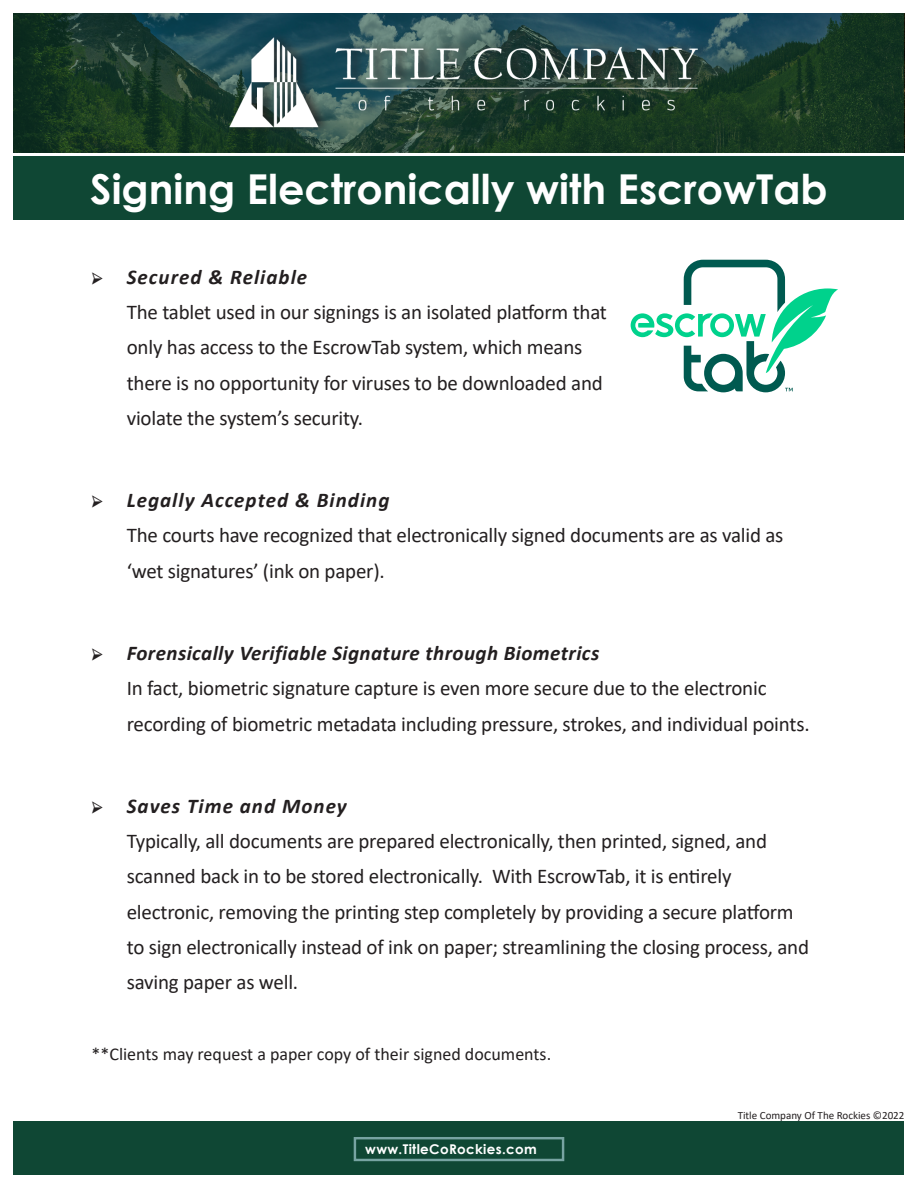
<style>
.page{position:relative;width:918px;height:1188px;background:#fff}
.page>*{position:absolute;margin:0;border:0;box-sizing:border-box;transform-origin:0 0}
.t1{font:700 41.25px "Century Gothic";color:#fff}
.t2{font:21px/35.2px "Calibri";letter-spacing:-.01em;color:#231f20}
.t3{font:italic 700 21px "Calibri";letter-spacing:.035em;color:#231f20}
.t4{font:18px "Calibri";color:#231f20}
.t5{font:700 13.5px "Century Gothic";letter-spacing:.025em;color:#fff}
.t6{font:11.1px "Calibri";color:#231f20}
.s1{font-family:"Minion Pro";font-weight:400;font-style:normal}
</style>
<div class="page">
<div style="left:14px;top:1121px;width:890px;height:53px;background:#0f4734"></div>
<div style="left:354px;top:1137px;width:210px;height:24px;border:2px solid #77a4a2"></div>
<div style="left:14px;top:156px;width:890px;height:64px;background:#0f4734"></div>
<svg style="left:14px;top:14px;width:890px;height:139px;background:#1b3d30"></svg>
<div style="left:228px;top:31px;width:483px;height:104px;background:#231f20;opacity:.75"></div>
<img style="left:229px;top:28px;width:468px;height:99px">
<svg style="left:631px;top:260px;width:207px;height:132px"></svg>
<p class="t1" style="left:90px;top:157px;width:739px">Signing Electronically with EscrowTab</p>
<p class="t3" style="left:92px;top:262px;width:217px"><span class="s1">➢</span> Secured &amp; Reliable</p>
<p class="t2" style="left:127px;top:294px;width:482px">The tablet used in our signings is an isolated platform that only has access to the EscrowTab system, which means there is no opportunity for viruses to be downloaded and violate the system’s security.</p>
<p class="t3" style="left:92px;top:485px;width:299px"><span class="s1">➢</span> Legally Accepted &amp; Binding</p>
<p class="t2" style="left:127px;top:517px;width:658px">The courts have recognized that electronically signed documents are as valid as ‘wet signatures’ (ink on paper).</p>
<p class="t3" style="left:92px;top:638px;width:509px"><span class="s1">➢</span> Forensically Verifiable Signature through Biometrics</p>
<p class="t2" style="left:127px;top:670px;width:684px">In fact, biometric signature capture is even more secure due to the electronic recording of biometric metadata including pressure, strokes, and individual points.</p>
<p class="t3" style="left:92px;top:791px;width:257px"><span class="s1">➢</span> Saves Time and Money</p>
<p class="t2" style="left:127px;top:823px;width:684px">Typically, all documents are prepared electronically, then printed, signed, and scanned back in to be stored electronically. With EscrowTab, it is entirely electronic, removing the printing step completely by providing a secure platform to sign electronically instead of ink on paper; streamlining the closing process, and saving paper as well.</p>
<p class="t4" style="left:92px;top:1041px;width:461px">**Clients may request a paper copy of their signed documents.</p>
<p class="t5" style="left:365px;top:1138px;width:173px">www.TitleCoRockies.com</p>
<p class="t6" style="left:738px;top:1107px;width:168px">Title Company Of The Rockies ©2022</p>
</div>
